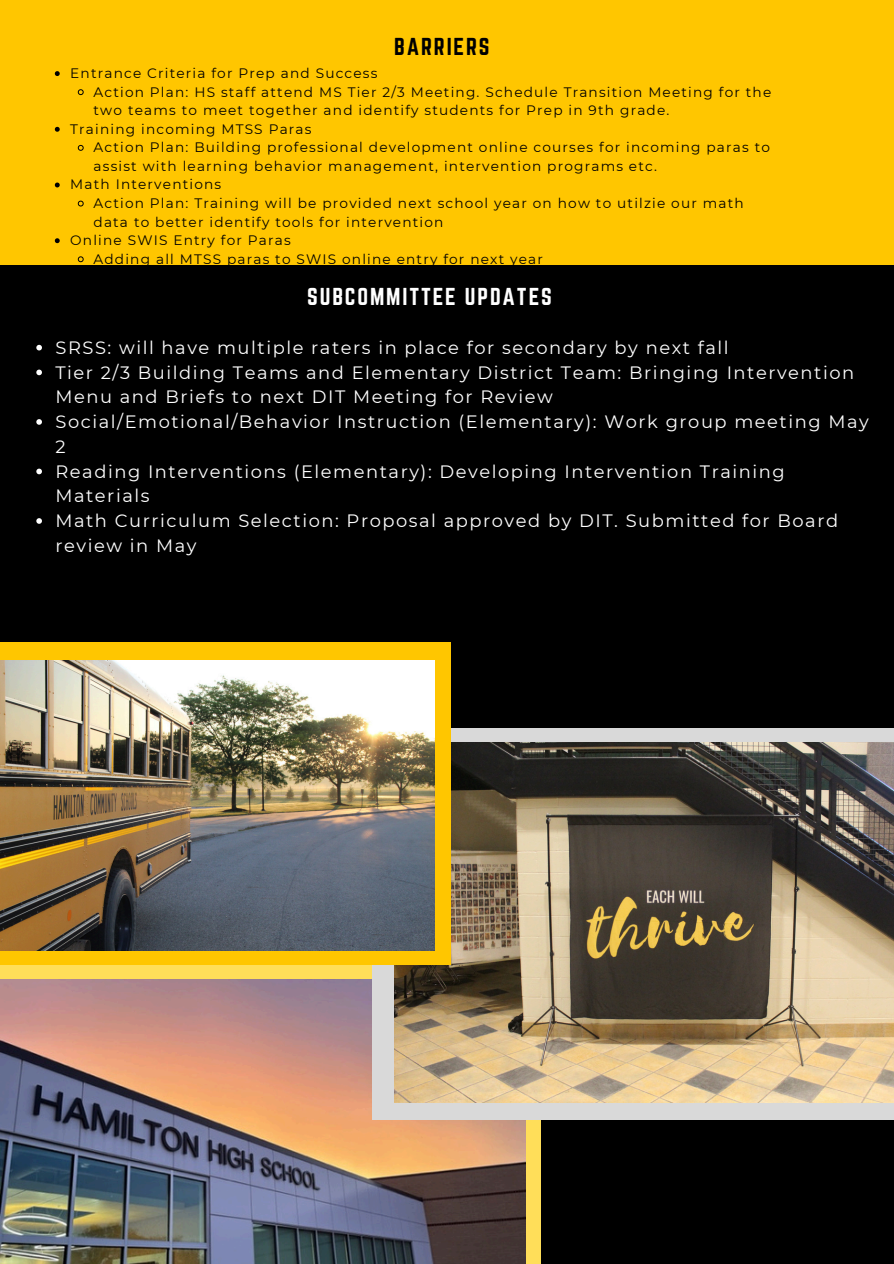
<style>
.page{position:relative;width:894px;height:1264px;background:#fff}
.page>*{position:absolute;margin:0;border:0;box-sizing:border-box;transform-origin:0 0}
.t1{font:21.45px "Norwester";letter-spacing:.085em;color:#fff}
.t2{font:21.45px "Norwester";letter-spacing:.085em;color:#000}
.t3{font:17.85px/24.8px "Montserrat";letter-spacing:.085em;color:#fff}
.t4{font:13.65px/18.6px "Montserrat";letter-spacing:.085em;color:#000}
</style>
<div class="page">
<div style="left:0;top:0;width:893px;height:1263px;background:#000"></div>
<div style="left:0;top:0;width:893px;height:265px;background:#ffc600"></div>
<div style="left:0;top:964px;width:540px;height:299px;background:#ffde59"></div>
<img style="left:0;top:979px;width:525px;height:284px">
<div style="left:372px;top:728px;width:521px;height:391px;background:#d9d9d9"></div>
<img style="left:394px;top:742px;width:499px;height:360px">
<div style="left:0;top:642px;width:450px;height:322px;background:#ffc600"></div>
<img style="left:0;top:661px;width:434px;height:289px">
<svg style="left:55px;top:71px;width:5px;height:5px"></svg>
<svg style="left:77px;top:89px;width:7px;height:7px"></svg>
<svg style="left:55px;top:127px;width:5px;height:5px"></svg>
<svg style="left:77px;top:144px;width:7px;height:7px"></svg>
<svg style="left:55px;top:182px;width:5px;height:5px"></svg>
<svg style="left:77px;top:200px;width:7px;height:7px"></svg>
<svg style="left:55px;top:238px;width:5px;height:5px"></svg>
<svg style="left:77px;top:256px;width:7px;height:7px"></svg>
<svg style="left:36px;top:345px;width:6px;height:5px"></svg>
<svg style="left:36px;top:369px;width:6px;height:6px"></svg>
<svg style="left:36px;top:419px;width:6px;height:6px"></svg>
<svg style="left:36px;top:468px;width:6px;height:6px"></svg>
<svg style="left:36px;top:518px;width:6px;height:6px"></svg>
<p class="t2" style="left:394px;top:33px;width:97px">BARRIERS</p>
<p class="t4" style="left:70px;top:64px;width:308px">Entrance Criteria for Prep and Success</p>
<p class="t4" style="left:93px;top:82px;width:679px">Action Plan: HS staff attend MS Tier 2/3 Meeting. Schedule Transition Meeting for the two teams to meet together and identify students for Prep in 9th grade.</p>
<p class="t4" style="left:70px;top:119px;width:243px">Training incoming MTSS Paras</p>
<p class="t4" style="left:93px;top:138px;width:677px">Action Plan: Building professional development online courses for incoming paras to assist with learning behavior management, intervention programs etc.</p>
<p class="t4" style="left:70px;top:175px;width:152px">Math Interventions</p>
<p class="t4" style="left:93px;top:194px;width:651px">Action Plan: Training will be provided next school year on how to utilzie our math data to better identify tools for intervention</p>
<p class="t4" style="left:70px;top:231px;width:222px">Online SWIS Entry for Paras</p>
<p class="t4" style="left:93px;top:249px;width:451px">Adding all MTSS paras to SWIS online entry for next year</p>
<p class="t1" style="left:307px;top:283px;width:246px">SUBCOMMITTEE UPDATES</p>
<p class="t3" style="left:55px;top:335px;width:674px">SRSS: will have multiple raters in place for secondary by next fall</p>
<p class="t3" style="left:55px;top:360px;width:800px">Tier 2/3 Building Teams and Elementary District Team: Bringing Intervention<br>Menu and Briefs to next DIT Meeting for Review</p>
<p class="t3" style="left:55px;top:409px;width:814px">Social/Emotional/Behavior Instruction (Elementary): Work group meeting May<br>2</p>
<p class="t3" style="left:55px;top:459px;width:730px">Reading Interventions (Elementary): Developing Intervention Training<br>Materials</p>
<p class="t3" style="left:55px;top:508px;width:784px">Math Curriculum Selection: Proposal approved by DIT. Submitted for Board review in May</p>
</div>
